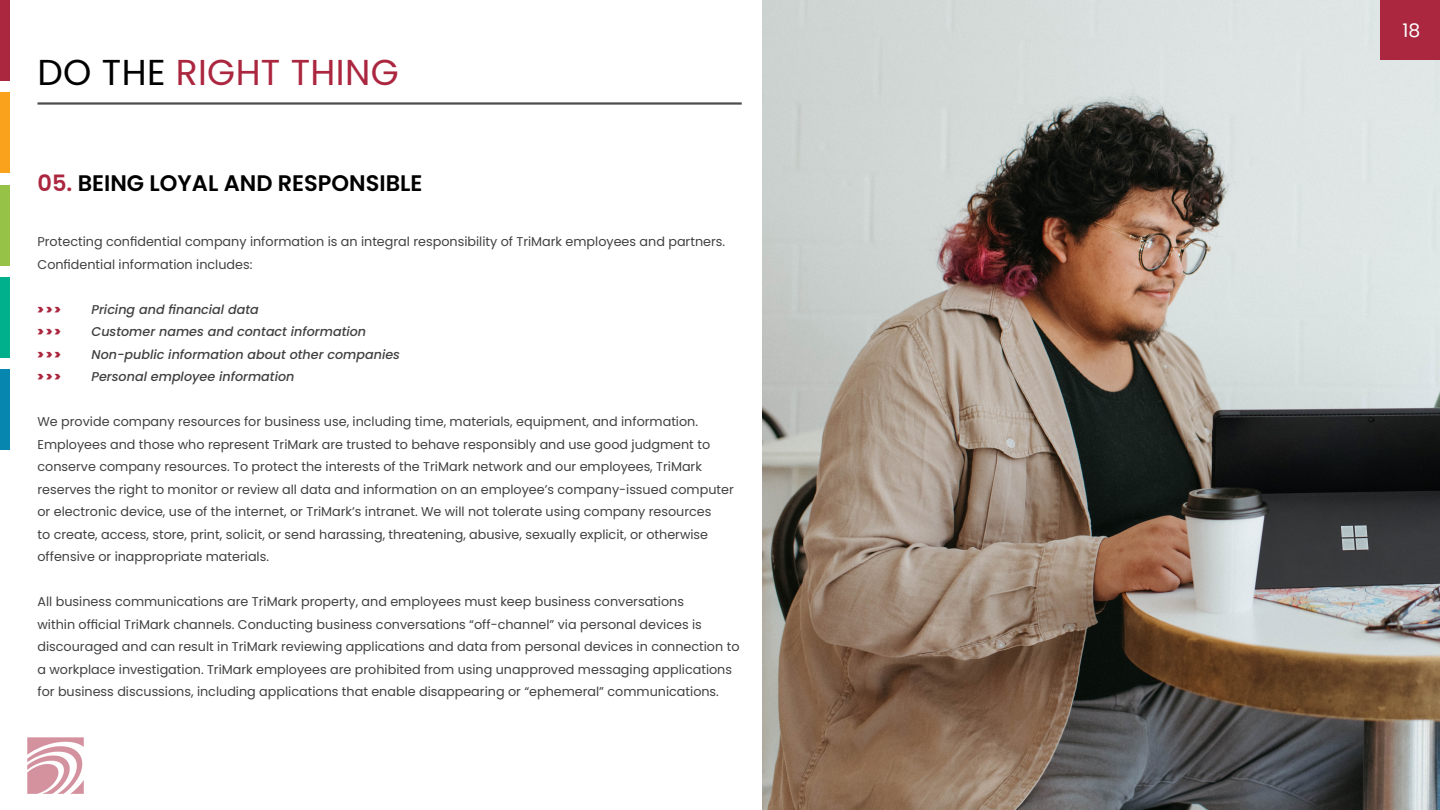
<style>
.page{position:relative;width:1440px;height:810px;background:#fff}
.page>*{position:absolute;margin:0;border:0;box-sizing:border-box;transform-origin:0 0}
.t1{font:36px "Poppins";letter-spacing:.01em;color:#ab263f}
._30_Reg_center{font:600 22.5px "Poppins";color:#000}
.t2{font:18.75px "Poppins";color:#fff}
.Text__Left__Alignment{font:12.75px/22.5px "Poppins";color:#414042}
.Text__Left__Alignment-2{font:italic 500 12.75px "Poppins";color:#414042}
.Text__Left__Alignment-3{font:900 12.75px "Poppins";color:#ab263f}
.s1{color:#000}
.s2{color:#ab263f}
</style>
<div class="page">
<img style="left:27px;top:737px;width:56px;height:56px">
<div style="left:0;top:370px;width:10px;height:80px;background:#0787af"></div>
<div style="left:0;top:278px;width:10px;height:80px;background:#00b08d"></div>
<div style="left:0;top:185px;width:10px;height:80px;background:#95c247"></div>
<div style="left:0;top:93px;width:10px;height:80px;background:#faa21b"></div>
<div style="left:0;top:1px;width:10px;height:80px;background:#ab263f"></div>
<hr style="left:38px;top:102px;width:704px;height:3px;background:#4d4d4f">
<img style="left:763px;top:0;width:677px;height:810px">
<div style="left:1380px;top:0;width:60px;height:60px;background:#ab263f"></div>
<p class="t1" style="left:38px;top:52px;width:363px"><span class="s1">DO THE</span> RIGHT THING</p>
<p class="_30_Reg_center" style="left:38px;top:170px;width:387px"><span class="s2">05.</span> BEING LOYAL AND RESPONSIBLE</p>
<p class="Text__Left__Alignment" style="left:38px;top:231px;width:689px">Protecting confidential company information is an integral responsibility of TriMark employees and partners.<br>Confidential information includes:</p>
<p class="Text__Left__Alignment-3" style="left:38px;top:302px;width:25px">&gt; &gt; &gt;</p>
<p class="Text__Left__Alignment-2" style="left:92px;top:302px;width:169px">Pricing and financial data</p>
<p class="Text__Left__Alignment-3" style="left:38px;top:324px;width:25px">&gt; &gt; &gt;</p>
<p class="Text__Left__Alignment-2" style="left:92px;top:324px;width:276px">Customer names and contact information</p>
<p class="Text__Left__Alignment-3" style="left:38px;top:347px;width:25px">&gt; &gt; &gt;</p>
<p class="Text__Left__Alignment-2" style="left:92px;top:347px;width:310px">Non-public information about other companies</p>
<p class="Text__Left__Alignment-3" style="left:38px;top:369px;width:25px">&gt; &gt; &gt;</p>
<p class="Text__Left__Alignment-2" style="left:92px;top:369px;width:204px">Personal employee information</p>
<p class="Text__Left__Alignment" style="left:38px;top:411px;width:698px">We provide company resources for business use, including time, materials, equipment, and information.<br>Employees and those who represent TriMark are trusted to behave responsibly and use good judgment to conserve company resources. To protect the interests of the TriMark network and our employees, TriMark reserves the right to monitor or review all data and information on an employee’s company-issued computer or electronic device, use of the internet, or TriMark’s intranet. We will not tolerate using company resources<br>to create, access, store, print, solicit, or send harassing, threatening, abusive, sexually explicit, or otherwise offensive or inappropriate materials.</p>
<p class="Text__Left__Alignment" style="left:38px;top:591px;width:704px">All business communications are TriMark property, and employees must keep business conversations<br>within official TriMark channels. Conducting business conversations “off-channel” via personal devices is discouraged and can result in TriMark reviewing applications and data from personal devices in connection to a workplace investigation. TriMark employees are prohibited from using unapproved messaging applications for business discussions, including applications that enable disappearing or “ephemeral” communications.</p>
<h3 class="t2" style="left:1403px;top:20px;width:19px">18</h3>
</div>
